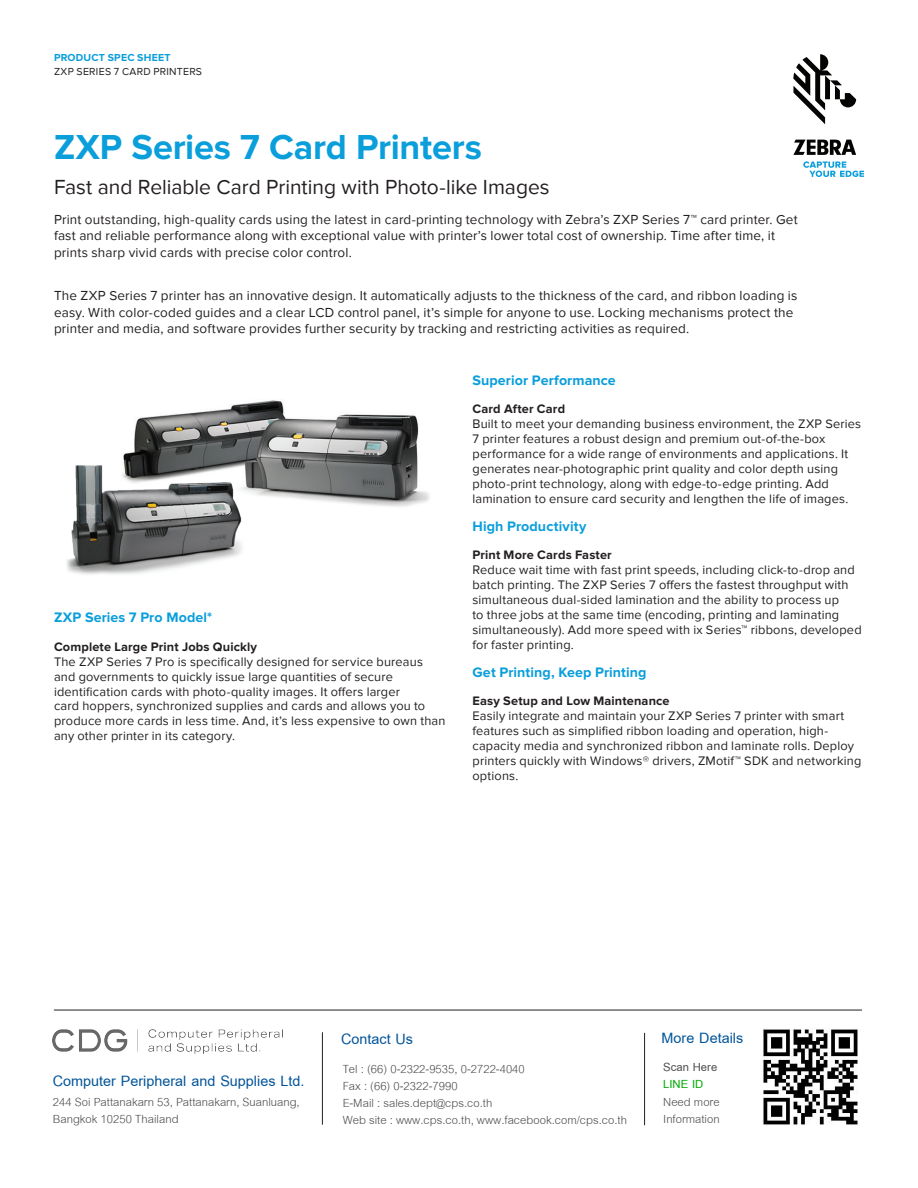
<style>
.page{position:relative;width:918px;height:1188px;background:#fff}
.page>*{position:absolute;margin:0;border:0;box-sizing:border-box;transform-origin:0 0}
.t1{font:700 36px "Proxima Nova";color:#0a9edb}
.t2{font:700 21.9px "Cordia New";color:#005499}
.t3{font:700 21.9px "Cordia New";color:#005499}
.t4{font:21px "Proxima Nova";color:#231f20}
.t5{font:17.25px/17.2px "Cordia New";color:#4b4c4d}
.t6{font:700 17.25px "Cordia New";color:#4b4c4d}
.t7{font:700 17.25px "Cordia New";color:#0a0}
.t8{font:700 14.25px "Proxima Nova";letter-spacing:.005em;color:#0a9edb}
.t9{font:13.5px/16.5px "Proxima Nova";letter-spacing:.015em;color:#231f20}
.t10{font:12.75px/15px "Proxima Nova";letter-spacing:.015em;color:#231f20}
.t11{font:700 12.75px "Proxima Nova";letter-spacing:.015em;color:#231f20}
.t12{font:10.5px "Proxima Nova";letter-spacing:.025em;color:#231f20}
.t13{font:700 10.5px "Proxima Nova";letter-spacing:.02em;color:#0a9edb}
</style>
<div class="page">
<img style="left:123px;top:400px;width:307px;height:107px">
<svg style="left:793px;top:54px;width:63px;height:70px"></svg>
<svg style="left:793px;top:140px;width:63px;height:15px"></svg>
<svg style="left:803px;top:161px;width:61px;height:16px"></svg>
<img style="left:66px;top:455px;width:185px;height:120px">
<hr style="left:54px;top:1010px;width:808px;height:1px;background:#231f20">
<img style="left:52px;top:1030px;width:228px;height:24px">
<img style="left:762px;top:1028px;width:96px;height:97px">
<hr style="left:644px;top:1033px;width:1px;height:92px;background:#231f20">
<hr style="left:322px;top:1032px;width:1px;height:93px;background:#231f20">
<p class="t13" style="left:54px;top:53px;width:118px">PRODUCT SPEC SHEET</p>
<p class="t12" style="left:54px;top:66px;width:150px">ZXP SERIES 7 CARD PRINTERS</p>
<h1 class="t1" style="left:54px;top:131px;width:430px">ZXP Series 7 Card Printers</h1>
<h3 class="t4" style="left:54px;top:175px;width:497px">Fast and Reliable Card Printing with Photo-like Images</h3>
<p class="t9" style="left:54px;top:211px;width:745px">Print outstanding, high-quality cards using the latest in card-printing technology with Zebra’s ZXP Series 7™ card printer. Get fast and reliable performance along with exceptional value with printer’s lower total cost of ownership. Time after time, it prints sharp vivid cards with precise color control.</p>
<p class="t9" style="left:54px;top:288px;width:745px">The ZXP Series 7 printer has an innovative design. It automatically adjusts to the thickness of the card, and ribbon loading is easy. With color-coded guides and a clear LCD control panel, it’s simple for anyone to use. Locking mechanisms protect the printer and media, and software provides further security by tracking and restricting activities as required.</p>
<p class="t8" style="left:54px;top:611px;width:160px">ZXP Series 7 Pro Model*</p>
<p class="t11" style="left:54px;top:640px;width:205px">Complete Large Print Jobs Quickly</p>
<p class="t10" style="left:54px;top:654px;width:393px">The ZXP Series 7 Pro is specifically designed for service bureaus and governments to quickly issue large quantities of secure identification cards with photo-quality images. It offers larger<br>card hoppers, synchronized supplies and cards and allows you to produce more cards in less time. And, it’s less expensive to own than any other printer in its category.</p>
<p class="t8" style="left:472px;top:373px;width:145px">Superior Performance</p>
<p class="t11" style="left:472px;top:403px;width:94px">Card After Card</p>
<p class="t10" style="left:472px;top:417px;width:390px">Built to meet your demanding business environment, the ZXP Series 7 printer features a robust design and premium out-of-the-box performance for a wide range of environments and applications. It generates near-photographic print quality and color depth using photo-print technology, along with edge-to-edge printing. Add lamination to ensure card security and lengthen the life of images.</p>
<p class="t8" style="left:472px;top:519px;width:115px">High Productivity</p>
<p class="t11" style="left:472px;top:549px;width:141px">Print More Cards Faster</p>
<p class="t10" style="left:472px;top:563px;width:391px">Reduce wait time with fast print speeds, including click-to-drop and batch printing. The ZXP Series 7 offers the fastest throughput with simultaneous dual-sided lamination and the ability to process up<br>to three jobs at the same time (encoding, printing and laminating simultaneously). Add more speed with ix Series™ ribbons, developed for faster printing.</p>
<p class="t8" style="left:472px;top:665px;width:176px">Get Printing, Keep Printing</p>
<p class="t11" style="left:472px;top:695px;width:199px">Easy Setup and Low Maintenance</p>
<p class="t10" style="left:472px;top:709px;width:390px">Easily integrate and maintain your ZXP Series 7 printer with smart features such as simplified ribbon loading and operation, high&shy;capacity media and synchronized ribbon and laminate rolls. Deploy printers quickly with Windows® drivers, ZMotif™ SDK and networking options.</p>
<h2 class="t2" style="left:53px;top:1068px;width:253px">Computer Peripheral and Supplies Ltd.</h2>
<h3 class="t5" style="left:53px;top:1093px;width:248px">244 Soi Pattanakarn 53, Pattanakarn, Suanluang,<br>Bangkok 10250 Thailand</h3>
<h2 class="t2" style="left:341px;top:1025px;width:74px">Contact Us</h2>
<h3 class="t5" style="left:343px;top:1060px;width:286px">Tel : (66) 0-2322-9535, 0-2722-4040<br>Fax : (66) 0-2322-7990<br>E-Mail : sales.dept@cps.co.th<br>Web site : www.cps.co.th, www.facebook.com/cps.co.th</h3>
<h2 class="t3" style="left:662px;top:1024px;width:83px">More Details</h2>
<h3 class="t6" style="left:663px;top:1056px;width:56px">Scan Here</h3>
<h3 class="t7" style="left:663px;top:1073px;width:42px">LINE ID</h3>
<h3 class="t5" style="left:663px;top:1094px;width:58px">Need more<br>Information</h3>
</div>
